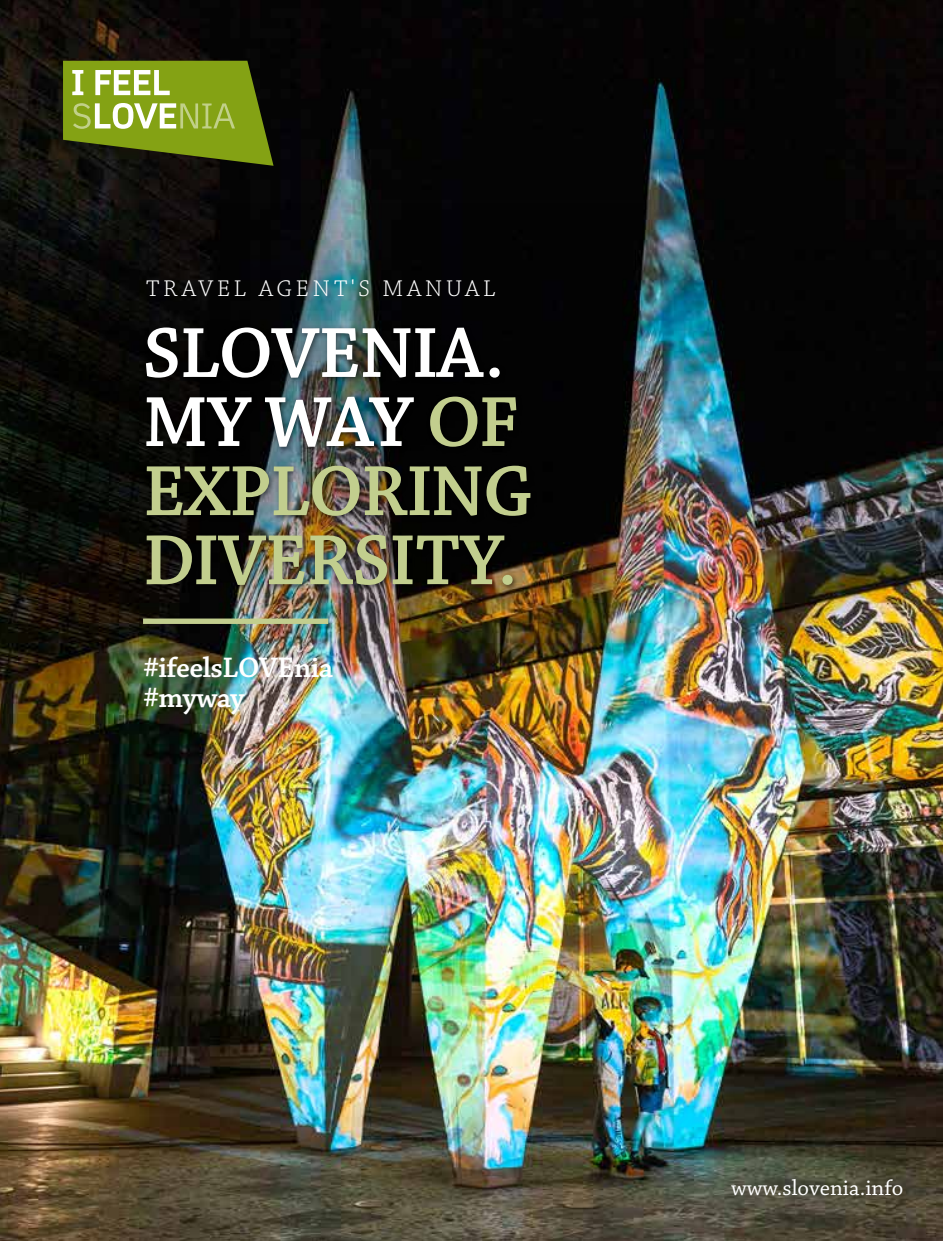
<style>
.page{position:relative;width:943px;height:1241px;background:#fff}
.page>*{position:absolute;margin:0;border:0;box-sizing:border-box;transform-origin:0 0}
.t1{font:600 74.73px/69.1px "Chaparral Pro";letter-spacing:-.02em;color:#c2ce8e}
.t2{font:600 29.75px/29.8px "Chaparral Pro";letter-spacing:-.02em;color:#fff}
.t3{font:300 23.97px "Chaparral Pro";letter-spacing:.16em;color:#fff}
.t4{font:22.93px "Chaparral Pro";color:#fff}
.s1{color:#fff}
</style>
<div class="page">
<img style="left:0;top:0;width:943px;height:1240px">
<img style="left:0;top:201px;width:707px;height:553px">
<div style="left:142px;top:324px;width:396px;height:267px;background:#000;opacity:.55"></div>
<div style="left:143px;top:618px;width:185px;height:6px;background:#c2ce8e"></div>
<svg style="left:63px;top:61px;width:210px;height:105px;background:#7b902a"></svg>
<p class="t3" style="left:146px;top:275px;width:351px">TRAVEL AGENT'S MANUAL</p>
<p class="t1" style="left:143px;top:321px;width:391px"><span class="s1">SLOVENIA.<br>MY WAY</span> OF<br>EXPLORING<br>DIVERSITY.</p>
<p class="t2" style="left:143px;top:653px;width:192px">#ifeelsLOVEnia #myway</p>
<p class="t4" style="left:731px;top:1175px;width:174px">www.slovenia.info</p>
</div>
